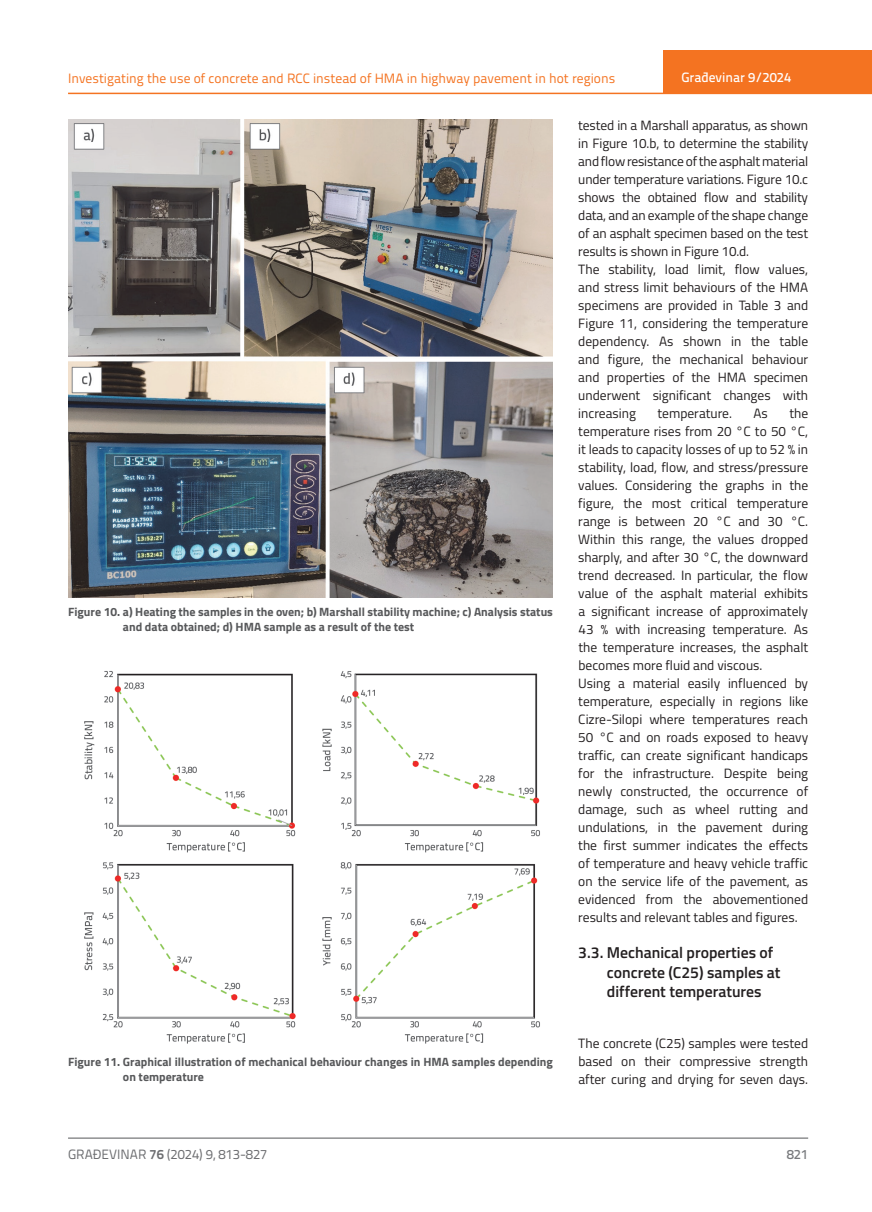
<style>
.page{position:relative;width:872px;height:1212px;background:#fff}
.page>*{position:absolute;margin:0;border:0;box-sizing:border-box;transform-origin:0 0}
.t1{font:600 15.75px/19.5px "Titillium";color:#231f20}
.t2{font:13.5px/18px "Titillium";color:#231f20}
.t3{font:13.5px "Titillium Text 22 L";color:#f47321}
.t4{font:13.5px "Titillium Text 22 L";color:#6c6d70}
.t5{font:500 13.5px "Titillium Text 22 L";color:#fff}
.t6{font:500 13.5px "Titillium Text 22 L";color:#787a7d}
.t7{font:700 12px/15px "Titillium";color:#57585a}
.s1{font-weight:700}
</style>
<div class="page">
<hr style="left:68px;top:93px;width:804px;height:1px;background:#f47321">
<div style="left:663px;top:50px;width:209px;height:44px;background:#f47321"></div>
<hr style="left:68px;top:1138px;width:740px;height:1px;background:#57585a">
<img style="left:68px;top:119px;width:485px;height:478px">
<img style="left:84px;top:671px;width:456px;height:373px">
<p class="t3" style="left:68px;top:68px;width:549px">Investigating the use of concrete and RCC instead of HMA in highway pavement in hot regions</p>
<p class="t2" style="left:578px;top:115px;width:231px">tested in a Marshall apparatus, as shown in Figure 10.b, to determine the stability and flow resistance of the asphalt material under temperature variations. Figure 10.c shows the obtained flow and stability data, and an example of the shape change of an asphalt specimen based on the test results is shown in Figure 10.d.<br>The stability, load limit, flow values, and stress limit behaviours of the HMA specimens are provided in Table 3 and Figure 11, considering the temperature dependency. As shown in the table and figure, the mechanical behaviour and properties of the HMA specimen underwent significant changes with increasing</p>
<p class="t5" style="left:681px;top:67px;width:111px">Građevinar 9/2024</p>
<p class="t2" style="left:578px;top:403px;width:231px;text-indent:211px">the temperature rises from 20 °C to 50 °C, it leads to capacity losses of up to 52 % in stability, load, flow, and stress/pressure values. Considering the graphs in the figure, the most critical temperature range is between 20 °C and 30 °C.<br>Within this range, the values dropped sharply, and after 30 °C, the downward trend decreased. In particular, the flow value of the asphalt material exhibits a significant increase of approximately 43 % with increasing temperature. As the temperature increases, the asphalt becomes more fluid and viscous.<br>Using a material easily influenced by temperature, especially in regions like Cizre-Silopi where temperatures reach 50 °C and on roads exposed to heavy traffic, can create significant handicaps for the infrastructure. Despite being newly constructed, the occurrence of damage, such as wheel rutting and undulations, in the pavement during the first summer indicates the effects of temperature and heavy vehicle traffic on the service life of the pavement, as evidenced from the abovementioned results and relevant tables and figures.</p>
<p class="t1" style="left:607px;top:942px;width:175px;text-indent:-29px">3.3. Mechanical properties of concrete (C25) samples at different temperatures</p>
<p class="t2" style="left:578px;top:1034px;width:231px;text-align:justify">The concrete (C25) samples were tested based on their compressive strength after curing and drying for seven days.</p>
<p class="t2" style="left:657px;top:403px;width:76px">temperature.</p>
<p class="t2" style="left:753px;top:403px;width:16px">As</p>
<p class="t7" style="left:123px;top:604px;width:431px;text-indent:-55px">Figure 10. a) Heating the samples in the oven; b) Marshall stability machine; c) Analysis status and data obtained; d) HMA sample as a result of the test</p>
<p class="t7" style="left:123px;top:1054px;width:431px;text-indent:-55px">Figure 11. Graphical illustration of mechanical behaviour changes in HMA samples depending on temperature</p>
<p class="t4" style="left:68px;top:1144px;width:201px">GRAĐEVINAR <span class="s1">76</span> (2024) 9, 813-827</p>
<p class="t6" style="left:786px;top:1144px;width:23px">821</p>
</div>
